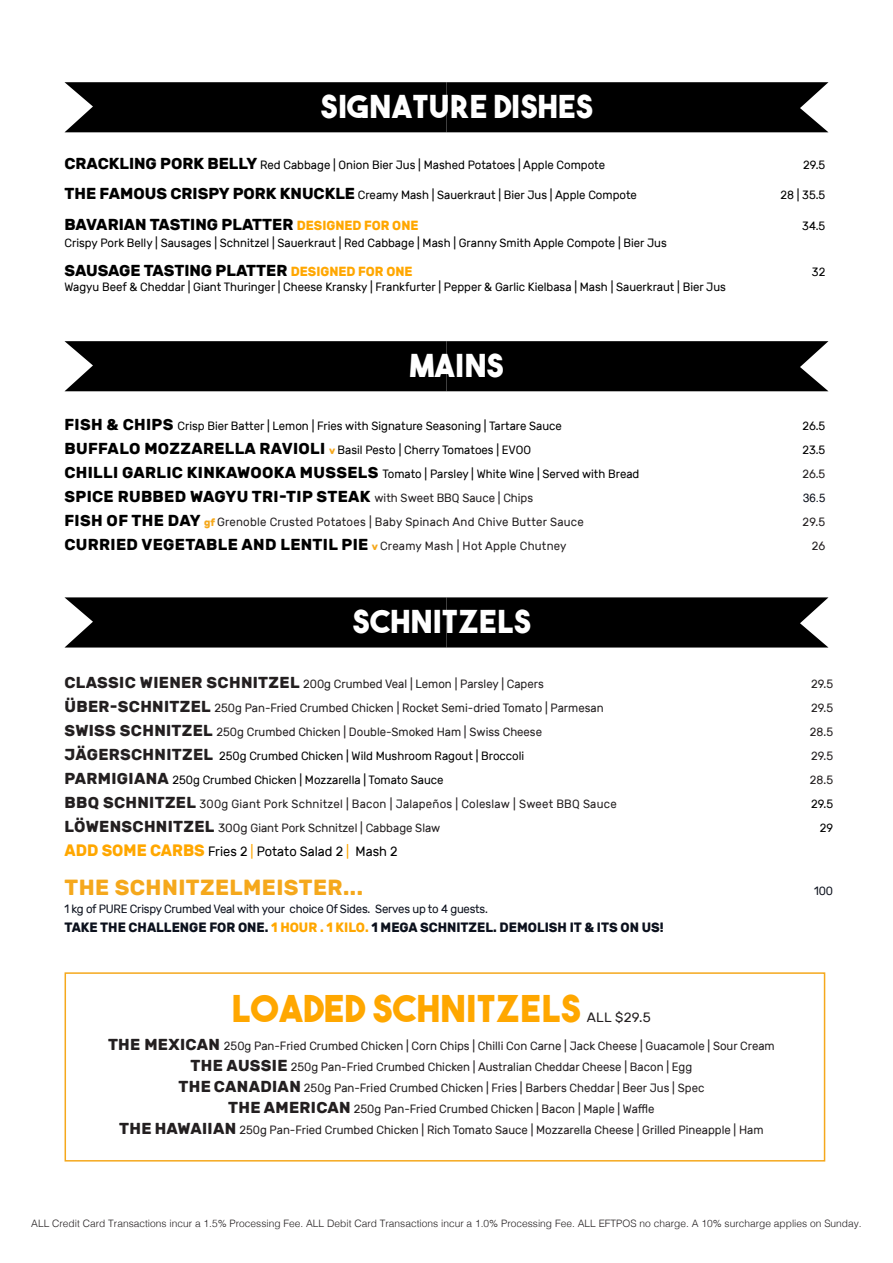
<style>
.page{position:relative;width:893px;height:1263px;background:#fff}
.page>*{position:absolute;margin:0;border:0;box-sizing:border-box;transform-origin:0 0}
.t1{font:36.9px "The Bold Font";letter-spacing:.02em;color:#ffa700}
.t2{font:31.5px "The Bold Font";letter-spacing:.02em;color:#fff}
.t3{font:700 21.9px "Rubik";letter-spacing:.02em;color:#f5a81c}
.t4{font:700 15.9px "Rubik";letter-spacing:.005em;color:#000}
.t5{font:700 13.5px "Rubik";color:#0c111d;scale:.95 1}
.t6{font:13.5px "Rubik";color:#000;scale:.95 1}
.t7{font:13.5px "Rubik";color:#231f20}
.t8{font:12px "Rubik";color:#000;scale:.95 1}
.t9{font:12px "Rubik";color:#231f20;scale:.95 1}
.t10{font:12px "Rubik";letter-spacing:.02em;color:#231f20;scale:.95 1}
.t11{font:12px "Rubik";letter-spacing:-.02em;color:#0c111d;scale:.95 1}
.t12{font:12px "Rubik";color:#231f20}
.t13{font:12px "Helvetica";color:#0c111d;scale:.95 1}
.t14{font:300 10.2px "Helvetica";color:#231f20}
.s1{font-weight:700;font-size:15.9px}
.s2{font-size:13.2px;color:#ffa700}
.s3{font-weight:700;font-size:10.5px;color:#f5a81c}
.s4{font-weight:400;font-size:12px;color:#231f20}
.s5{font-weight:700;font-size:15.9px;color:#000}
.s6{font-size:10.5px;color:#f5a81c}
.s7{font-weight:700;font-size:15.9px;color:#231f20}
.s8{font-weight:700;font-size:16.5px;color:#ffa700}
.s9{color:#ffa700}
</style>
<div class="page">
<div style="left:65px;top:82px;width:763px;height:50px;background:#000"></div>
<div style="left:65px;top:597px;width:763px;height:50px;background:#000"></div>
<div style="left:65px;top:341px;width:763px;height:50px;background:#000"></div>
<div style="left:65px;top:972px;width:760px;height:189px;border:2px solid #f5a81c"></div>
<p class="t2" style="left:321px;top:87px;width:274px">SIGNATURE DISHES</p>
<p class="t8" style="left:65px;top:158px;width:571px"><span class="s1">CRACKLING PORK BELLY</span> Red Cabbage | Onion Bier Jus | Mashed Potatoes | Apple Compote</p>
<p class="t8" style="left:803px;top:158px;width:25px">29.5</p>
<p class="t8" style="left:65px;top:189px;width:604px"><span class="s1">THE FAMOUS CRISPY PORK KNUCKLE</span> Creamy Mash | Sauerkraut | Bier Jus | Apple Compote</p>
<p class="t8" style="left:780px;top:189px;width:49px">28 | 35.5</p>
<p class="t4" style="left:65px;top:215px;width:355px">BAVARIAN TASTING PLATTER <span class="s2">DESIGNED FOR ONE</span></p>
<p class="t8" style="left:802px;top:219px;width:26px">34.5</p>
<p class="t8" style="left:65px;top:236px;width:635px">Crispy Pork Belly | Sausages | Schnitzel | Sauerkraut | Red Cabbage | Mash | Granny Smith Apple Compote | Bier Jus</p>
<p class="t4" style="left:65px;top:261px;width:349px">SAUSAGE TASTING PLATTER <span class="s2">DESIGNED FOR ONE</span></p>
<p class="t8" style="left:812px;top:265px;width:16px">32</p>
<p class="t8" style="left:65px;top:280px;width:698px">Wagyu Beef &amp; Cheddar | Giant Thuringer | Cheese Kransky | Frankfurter | Pepper &amp; Garlic Kielbasa | Mash | Sauerkraut | Bier Jus</p>
<p class="t2" style="left:410px;top:346px;width:95px">MAINS</p>
<p class="t8" style="left:65px;top:419px;width:525px"><span class="s1">FISH &amp; CHIPS</span> Crisp Bier Batter | Lemon | Fries with Signature Seasoning | Tartare Sauce</p>
<p class="t8" style="left:802px;top:419px;width:26px">26.5</p>
<p class="t8" style="left:65px;top:443px;width:493px"><span class="s1">BUFFALO MOZZARELLA RAVIOLI</span> <span class="s3">v</span> Basil Pesto | Cherry Tomatoes | EVOO</p>
<p class="t8" style="left:802px;top:443px;width:26px">23.5</p>
<p class="t8" style="left:65px;top:467px;width:607px"><span class="s1">CHILLI GARLIC KINKAWOOKA MUSSELS</span> Tomato | Parsley | White Wine | Served with Bread</p>
<p class="t9" style="left:802px;top:467px;width:26px">26.5</p>
<p class="t4" style="left:65px;top:487px;width:470px">SPICE RUBBED WAGYU TRI-TIP STEAK <span class="s4">with Sweet BBQ Sauce | Chips</span></p>
<p class="t13" style="left:803px;top:488px;width:25px">36.5</p>
<p class="t10" style="left:65px;top:515px;width:548px"><span class="s5">FISH OF THE DAY</span> <span class="s3">gf</span> Grenoble Crusted Potatoes | Baby Spinach And Chive Butter Sauce</p>
<p class="t9" style="left:803px;top:515px;width:25px">29.5</p>
<p class="t4" style="left:65px;top:535px;width:503px">CURRIED VEGETABLE AND LENTIL PIE <span class="s6">v</span> <span class="s4">Creamy Mash | Hot Apple Chutney</span></p>
<p class="t9" style="left:812px;top:539px;width:16px">26</p>
<p class="t2" style="left:353px;top:602px;width:180px">SCHNITZELS</p>
<p class="t9" style="left:65px;top:677px;width:506px"><span class="s1">CLASSIC WIENER SCHNITZEL</span> 200g Crumbed Veal | Lemon | Parsley | Capers</p>
<p class="t9" style="left:811px;top:677px;width:25px">29.5</p>
<p class="t9" style="left:65px;top:701px;width:569px"><span class="s1">ÜBER-SCHNITZEL</span> 250g Pan-Fried Crumbed Chicken | Rocket Semi-dried Tomato | Parmesan</p>
<p class="t9" style="left:811px;top:701px;width:25px">29.5</p>
<p class="t9" style="left:65px;top:725px;width:504px"><span class="s1">SWISS SCHNITZEL</span> 250g Crumbed Chicken | Double-Smoked Ham | Swiss Cheese</p>
<p class="t9" style="left:810px;top:725px;width:26px">28.5</p>
<p class="t8" style="left:65px;top:749px;width:486px"><span class="s7">JÄGERSCHNITZEL</span> 250g Crumbed Chicken | Wild Mushroom Ragout | Broccoli</p>
<p class="t9" style="left:811px;top:749px;width:25px">29.5</p>
<p class="t8" style="left:65px;top:773px;width:401px"><span class="s7">PARMIGIANA</span> 250g Crumbed Chicken | Mozzarella | Tomato Sauce</p>
<p class="t9" style="left:810px;top:773px;width:26px">28.5</p>
<p class="t10" style="left:65px;top:797px;width:583px"><span class="s1">BBQ SCHNITZEL</span> 300g Giant Pork Schnitzel | Bacon | Jalapeños | Coleslaw | Sweet BBQ Sauce</p>
<p class="t8" style="left:811px;top:797px;width:25px">29.5</p>
<p class="t12" style="left:65px;top:821px;width:377px"><span class="s1">LÖWENSCHNITZEL</span> 300g Giant Pork Schnitzel | Cabbage Slaw</p>
<p class="t8" style="left:820px;top:821px;width:15px">29</p>
<p class="t6" style="left:65px;top:844px;width:352px"><span class="s8">ADD SOME CARBS</span> Fries 2 <span class="s9">|</span> Potato Salad 2 <span class="s9">|</span> Mash 2</p>
<p class="t3" style="left:65px;top:874px;width:300px">THE SCHNITZELMEISTER...</p>
<p class="t11" style="left:814px;top:884px;width:21px">100</p>
<p class="t11" style="left:65px;top:903px;width:447px">1 kg of PURE Crispy Crumbed Veal with your choice Of Sides. Serves up to 4 guests.</p>
<p class="t5" style="left:65px;top:919px;width:632px">TAKE THE CHALLENGE FOR ONE. <span class="s9">1 HOUR . 1 KILO.</span> 1 MEGA SCHNITZEL. DEMOLISH IT &amp; ITS ON US!</p>
<p class="t1" style="left:232px;top:985px;width:351px">LOADED SCHNITZELS</p>
<p class="t7" style="left:587px;top:1010px;width:65px">ALL $29.5</p>
<p class="t9" style="left:108px;top:1040px;width:703px"><span class="s1">THE MEXICAN</span> 250g Pan-Fried Crumbed Chicken | Corn Chips | Chilli Con Carne | Jack Cheese | Guacamole | Sour Cream</p>
<p class="t9" style="left:191px;top:1061px;width:529px"><span class="s1">THE AUSSIE</span> 250g Pan-Fried Crumbed Chicken | Australian Cheddar Cheese | Bacon | Egg</p>
<p class="t9" style="left:178px;top:1082px;width:555px"><span class="s1">THE CANADIAN</span> 250g Pan-Fried Crumbed Chicken | Fries | Barbers Cheddar | Beer Jus | Spec</p>
<p class="t9" style="left:228px;top:1103px;width:450px"><span class="s1">THE AMERICAN</span> 250g Pan-Fried Crumbed Chicken | Bacon | Maple | Waffle</p>
<p class="t9" style="left:119px;top:1124px;width:680px"><span class="s1">THE HAWAIIAN</span> 250g Pan-Fried Crumbed Chicken | Rich Tomato Sauce | Mozzarella Cheese | Grilled Pineapple | Ham</p>
<p class="t14" style="left:31px;top:1214px;width:832px">ALL Credit Card Transactions incur a 1.5% Processing Fee. ALL Debit Card Transactions incur a 1.0% Processing Fee. ALL EFTPOS no charge. A 10% surcharge applies on Sunday.</p>
</div>
